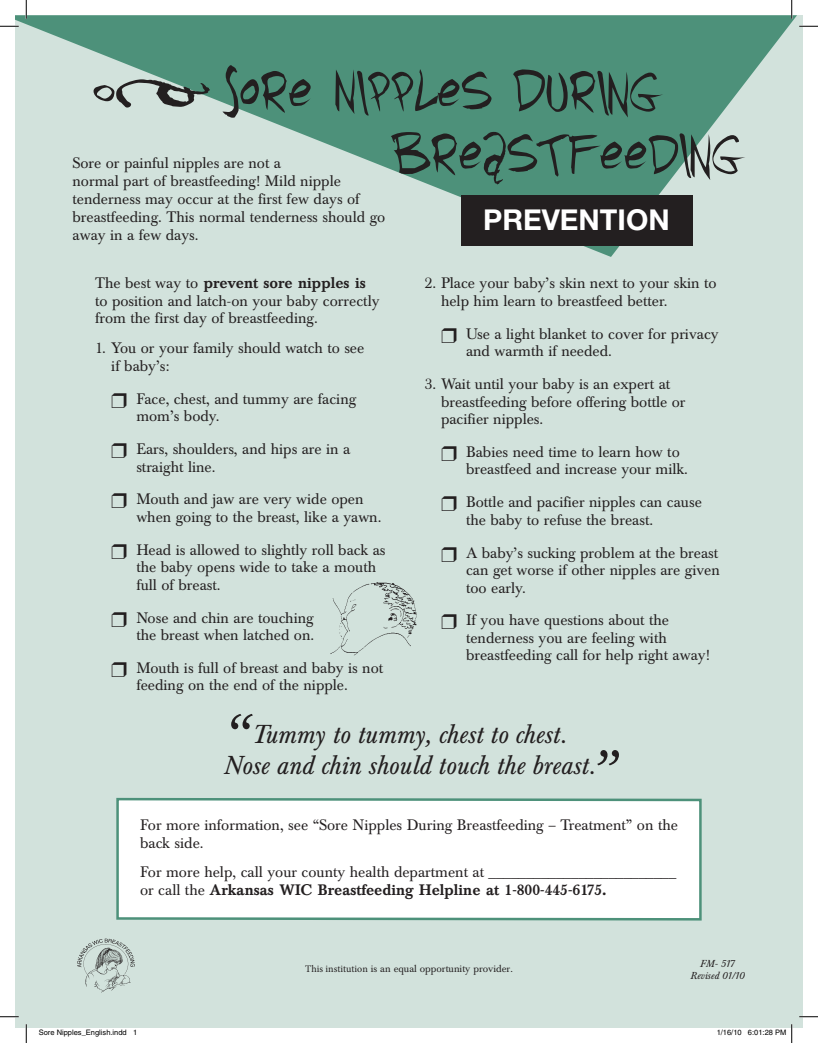
<style>
.page{position:relative;width:818px;height:1043px;background:#fff}
.page>*{position:absolute;margin:0;border:0;box-sizing:border-box;transform-origin:0 0}
.t1{font:125px "Randisious";color:#231f20;scale:.7 1}
.t2{font:70px/62.5px "Randisious";letter-spacing:-.01em;color:#231f20}
.t3{font:italic 55.75px "Baskerville BE";color:#231f20}
.t4{font:700 28.75px "Helvetica Neue";color:#fff}
.t5{font:italic 25.62px/30.8px "Baskerville BE";color:#231f20;text-align:center}
.t6{font:15px/17.5px "Baskerville BE";color:#231f20}
.t7{font:10px "Baskerville BE";color:#231f20}
.t8{font:italic 10px/12px "Baskerville BE";color:#231f20;text-align:center}
.t9{font:7.5px "Helvetica";color:#000}
.s1{font-weight:500}
.s2{font-family:"Minion Pro"}
</style>
<div class="page">
<div style="left:15px;top:15px;width:787px;height:1013px;background:#d2e2dc"></div>
<svg style="left:15px;top:15px;width:782px;height:242px;fill:#4d917a"></svg>
<svg style="left:116px;top:797px;width:586px;height:124px;background:#f5f9f7"></svg>
<div style="left:461px;top:195px;width:231px;height:50px;background:#231f20"></div>
<img style="left:330px;top:582px;width:87px;height:74px">
<img style="left:77px;top:938px;width:58px;height:55px">
<svg style="left:0;top:25px;width:19px;height:2px"></svg>
<svg style="left:799px;top:25px;width:19px;height:2px"></svg>
<svg style="left:0;top:1016px;width:19px;height:1px"></svg>
<svg style="left:799px;top:1015px;width:19px;height:2px"></svg>
<svg style="left:25px;top:0;width:2px;height:19px"></svg>
<svg style="left:25px;top:1024px;width:2px;height:18px"></svg>
<svg style="left:790px;top:0;width:2px;height:19px"></svg>
<svg style="left:791px;top:1024px;width:1px;height:18px"></svg>
<h2 class="t2" style="left:391px;top:61px;width:356px;text-indent:-168px">Sore Nipples During<br>Breastfeeding</h2>
<h3 class="t4" style="left:483px;top:202px;width:188px">PREVENTION</h3>
<h1 class="t1" style="left:93px;top:108px;width:46px;rotate:-90deg">å</h1>
<p class="t6" style="left:72px;top:154px;width:314px;line-height:18px">Sore or painful nipples are not a<br>normal part of breastfeeding! Mild nipple tenderness may occur at the first few days of breastfeeding. This normal tenderness should go away in a few days.</p>
<p class="t6" style="left:95px;top:275px;width:286px">The best way to <span class="s1">prevent sore nipples is </span>to position and latch-on your baby correctly from the first day of breastfeeding.</p>
<p class="t6" style="left:111px;top:340px;width:254px;text-indent:-16px">1. You or your family should watch to see if baby’s:</p>
<p class="t6" style="left:136px;top:390px;width:221px;text-indent:-25px">❒ Face, chest, and tummy are facing mom’s body.</p>
<p class="t6" style="left:136px;top:440px;width:215px;text-indent:-25px">❒ Ears, shoulders, and hips are in a straight line.</p>
<p class="t6" style="left:136px;top:491px;width:247px;text-indent:-25px">❒ Mouth and jaw are very wide open when going to the breast, like a yawn.</p>
<p class="t6" style="left:136px;top:541px;width:251px;text-indent:-25px">❒ Head is allowed to slightly roll back as the baby opens wide to take a mouth full of breast.</p>
<p class="t6" style="left:111px;top:609px;width:204px;text-align:right">❒ Nose and chin are touching the breast when latched on.</p>
<p class="t6" style="left:136px;top:659px;width:248px;text-indent:-25px">❒ Mouth is full of breast and baby is not feeding on the end of the nipple.</p>
<p class="t6" style="left:441px;top:275px;width:277px;text-indent:-16px">2. Place your baby’s skin next to your skin to help him learn to breastfeed better.</p>
<p class="t6" style="left:466px;top:325px;width:254px;text-indent:-25px">❒ Use a light blanket to cover for privacy and warmth if needed.</p>
<p class="t6" style="left:441px;top:375px;width:246px;text-indent:-16px">3. Wait until your baby is an expert at breastfeeding before offering bottle or pacifier nipples.</p>
<p class="t6" style="left:466px;top:443px;width:223px;text-indent:-25px">❒ Babies need time to learn how to breastfeed and increase your milk.</p>
<p class="t6" style="left:466px;top:494px;width:237px;text-indent:-25px">❒ Bottle and pacifier nipples can cause the baby to refuse the breast.</p>
<p class="t6" style="left:466px;top:544px;width:255px;text-align:justify;text-indent:-25px">❒ A baby’s sucking problem at the breast can get worse if other nipples are given too early.</p>
<p class="t6" style="left:466px;top:612px;width:245px;text-indent:-25px">❒ If you have questions about the tenderness you are feeling with breastfeeding call for help right away!</p>
<h3 class="t3" style="left:219px;top:703px;width:26px">“</h3>
<h3 class="t5" style="left:223px;top:720px;width:373px">Tummy to tummy, chest to chest.<br>Nose and chin should touch the breast.</h3>
<h3 class="t3" style="left:586px;top:739px;width:26px">”</h3>
<p class="t6" style="left:140px;top:816px;width:539px;line-height:18px">For more information, see “Sore Nipples During Breastfeeding – Treatment” on the back side.</p>
<p class="t6" style="left:140px;top:863px;width:537px;line-height:18px">For more help, call your county health department at _________________________ or call the <span class="s1">Arkansas WIC Breastfeeding Helpline at 1-800-445-6175.</span></p>
<p class="t7" style="left:305px;top:963px;width:209px"><span class="s2">This institution</span> is an equal opportunity provider.</p>
<p class="t8" style="left:690px;top:957px;width:55px">FM- 517<br>Revised 01/10</p>
<p class="t9" style="left:39px;top:1028px;width:100px">Sore Nipples_English.indd 1</p>
<p class="t9" style="left:716px;top:1028px;width:71px">1/16/10 6:01:28 PM</p>
</div>
